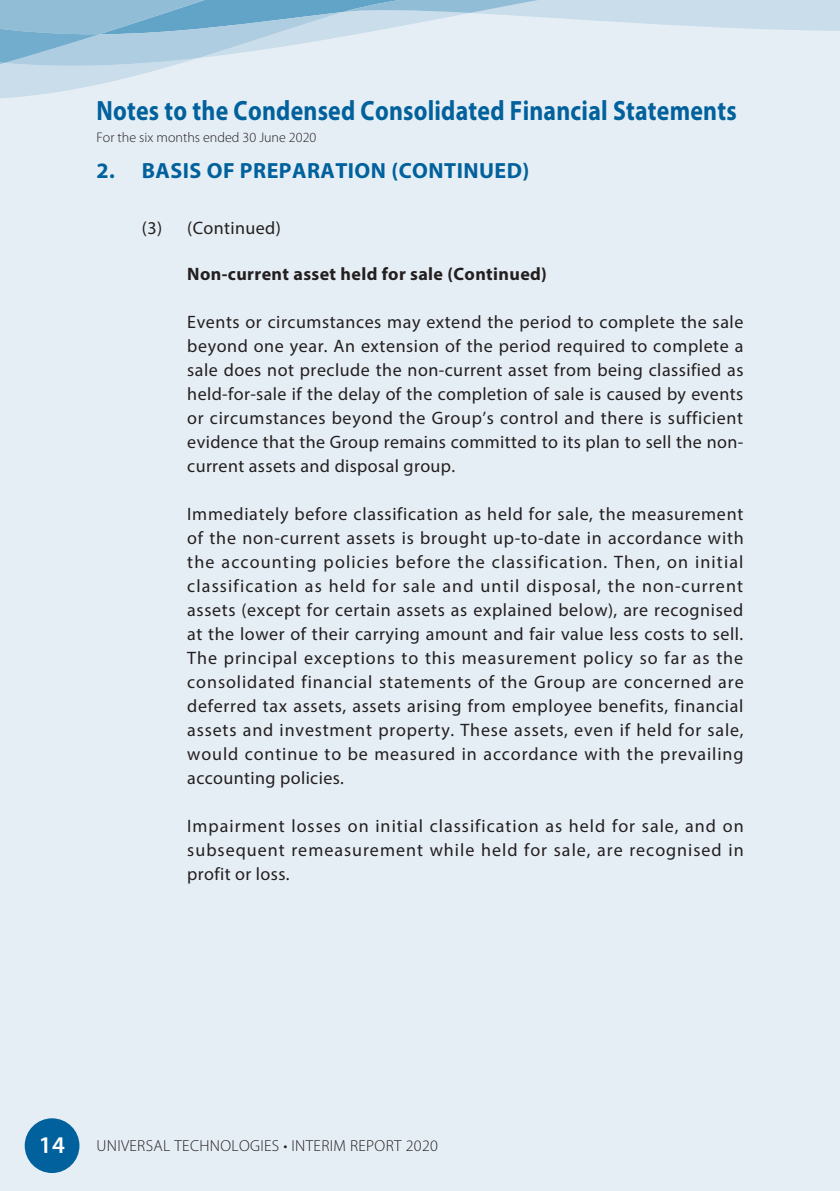
<style>
.page{position:relative;width:840px;height:1191px;background:#fff}
.page>*{position:absolute;margin:0;border:0;box-sizing:border-box;transform-origin:0 0}
.t1{font:700 28px "Myriad Pro";letter-spacing:.01em;color:#00619c;scale:.85 1}
.t2{font:600 24px "Myriad Pro";color:#fff}
.t3{font:700 22px "Myriad Pro";letter-spacing:.02em;color:#00619c}
.t4{font:18px/24px "Myriad Pro";letter-spacing:.02em;color:#231f20;text-align:justify}
.t5{font:700 18px "Myriad Pro";letter-spacing:.02em;color:#231f20}
.t6{font:300 16px "Myriad Pro";letter-spacing:.02em;color:#231f20}
.t7{font:300 14px "Myriad Pro";color:#231f20}
</style>
<div class="page">
<div style="left:0;top:0;width:839px;height:1191px;background:#e6eef5"></div>
<div style="left:25px;top:1118px;width:54px;height:55px;background:#00619c;border-radius:50%"></div>
<svg style="left:0;top:0;width:839px;height:99px"></svg>
<h1 class="t1" style="left:96px;top:92px;width:754px">Notes to the Condensed Consolidated Financial Statements</h1>
<p class="t7" style="left:96px;top:129px;width:221px">For the six months ended 30 June 2020</p>
<p class="t3" style="left:96px;top:157px;width:434px">2. BASIS OF PREPARATION (CONTINUED)</p>
<p class="t4" style="left:142px;top:216px;width:140px">(3) (Continued)</p>
<p class="t5" style="left:187px;top:262px;width:361px">Non-current asset held for sale (Continued)</p>
<p class="t4" style="left:187px;top:310px;width:557px">Events or circumstances may extend the period to complete the sale beyond one year. An extension of the period required to complete a sale does not preclude the non-current asset from being classified as held-for-sale if the delay of the completion of sale is caused by events or circumstances beyond the Group’s control and there is sufficient evidence that the Group remains committed to its plan to sell the non&shy;current assets and disposal group.</p>
<p class="t4" style="left:187px;top:502px;width:557px">Immediately before classification as held for sale, the measurement of the non-current assets is brought up-to-date in accordance with the accounting policies before the classification. Then, on initial classification as held for sale and until disposal, the non-current assets (except for certain assets as explained below), are recognised at the lower of their carrying amount and fair value less costs to sell.<br>The principal exceptions to this measurement policy so far as the consolidated financial statements of the Group are concerned are deferred tax assets, assets arising from employee benefits, financial assets and investment property. These assets, even if held for sale, would continue to be measured in accordance with the prevailing accounting policies.</p>
<p class="t4" style="left:187px;top:813px;width:557px">Impairment losses on initial classification as held for sale, and on subsequent remeasurement while held for sale, are recognised in profit or loss.</p>
<h2 class="t2" style="left:39px;top:1130px;width:27px">14</h2>
<p class="t6" style="left:96px;top:1136px;width:343px">UNIVERSAL TECHNOLOGIES • INTERIM REPORT 2020</p>
</div>
